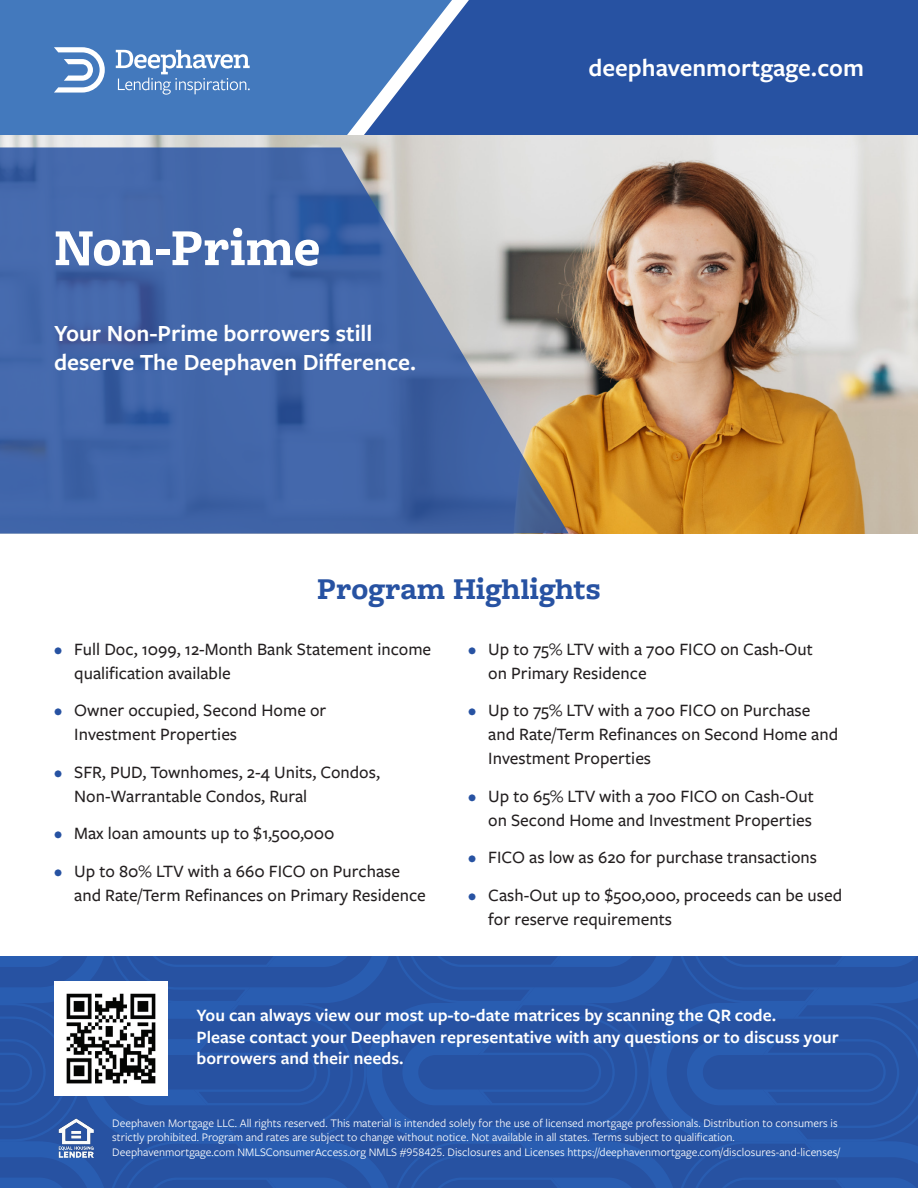
<style>
.page{position:relative;width:918px;height:1188px;background:#fff}
.page>*{position:absolute;margin:0;border:0;box-sizing:border-box;transform-origin:0 0}
.t1{font:700 54px "Freight Macro Pro";color:#fff}
.t2{font:700 31.5px "Freight Macro Pro";color:#2752a2}
.t3{font:600 25.5px "Freight Sans Pro";color:#fff}
.t4{font:600 24px "Freight Sans Pro";color:#fff}
.t5{font:500 18px/24px "Freight Sans Pro";color:#231f20}
.t6{font:600 18px/21.6px "Freight Sans Pro";color:#fff}
.t7{font:12px/14.4px "Freight Sans Pro";color:#fff}
.s1{color:#2752a2}
</style>
<div class="page">
<div style="left:0;top:0;width:364px;height:135px;background:#4379bd"></div>
<svg style="left:54px;top:47px;width:51px;height:46px"></svg>
<svg style="left:116px;top:50px;width:134px;height:45px;background:#7099cc"></svg>
<svg style="left:364px;top:0;width:554px;height:135px;background:#2e59a6"></svg>
<img style="left:0;top:135px;width:918px;height:399px">
<svg style="left:0;top:147px;width:569px;height:387px;background:#5b76a9"></svg>
<svg style="left:0;top:957px;width:918px;height:231px;background:#2755a6"></svg>
<img style="left:59px;top:1118px;width:35px;height:40px">
<img style="left:54px;top:982px;width:114px;height:114px">
<p class="t1" style="left:54px;top:210px;width:268px">Non-Prime</p>
<p class="t4" style="left:54px;top:317px;width:320px">Your Non-Prime borrowers still</p>
<p class="t4" style="left:54px;top:346px;width:364px">deserve The Deephaven Difference.</p>
<p class="t3" style="left:589px;top:51px;width:277px">deephavenmortgage.com</p>
<p class="t2" style="left:317px;top:566px;width:285px">Program Highlights</p>
<p class="t5" style="left:74px;top:636px;width:359px;text-indent:-20px"><span class="s1">•</span> Full Doc, 1099, 12-Month Bank Statement income qualification available</p>
<p class="t5" style="left:74px;top:698px;width:254px;text-indent:-20px"><span class="s1">•</span> Owner occupied, Second Home or<br>Investment Properties</p>
<p class="t5" style="left:74px;top:759px;width:307px;text-indent:-20px"><span class="s1">•</span> SFR, PUD, Townhomes, 2-4 Units, Condos,<br>Non-Warrantable Condos, Rural</p>
<p class="t5" style="left:54px;top:821px;width:282px"><span class="s1">•</span> Max loan amounts up to $1,500,000</p>
<p class="t5" style="left:74px;top:858px;width:353px;text-indent:-20px"><span class="s1">•</span> Up to 80% LTV with a 660 FICO on Purchase and Rate/Term Refinances on Primary Residence</p>
<p class="t5" style="left:488px;top:636px;width:326px;text-indent:-20px"><span class="s1">•</span> Up to 75% LTV with a 700 FICO on Cash-Out on Primary Residence</p>
<p class="t5" style="left:488px;top:698px;width:351px;text-indent:-20px"><span class="s1">•</span> Up to 75% LTV with a 700 FICO on Purchase and Rate/Term Refinances on Second Home and<br>Investment Properties</p>
<p class="t5" style="left:468px;top:783px;width:347px;text-align:right"><span class="s1">•</span> Up to 65% LTV with a 700 FICO on Cash-Out on Second Home and Investment Properties</p>
<p class="t5" style="left:468px;top:845px;width:351px"><span class="s1">•</span> FICO as low as 620 for purchase transactions</p>
<p class="t5" style="left:488px;top:882px;width:355px;text-indent:-20px"><span class="s1">•</span> Cash-Out up to $500,000, proceeds can be used for reserve requirements</p>
<p class="t6" style="left:197px;top:1004px;width:644px">You can always view our most up-to-date matrices by scanning the QR code.<br>Please contact your Deephaven representative with any questions or to discuss your borrowers and their needs.</p>
<p class="t7" style="left:112px;top:1115px;width:727px">Deephaven Mortgage LLC. All rights reserved. This material is intended solely for the use of licensed mortgage professionals. Distribution to consumers is strictly prohibited. Program and rates are subject to change without notice. Not available in all states. Terms subject to qualification.</p>
<p class="t7" style="left:112px;top:1144px;width:729px">Deephavenmortgage.com NMLSConsumerAccess.org NMLS #958425. Disclosures and Licenses https://deephavenmortgage.com/disclosures-and-licenses/</p>
</div>
